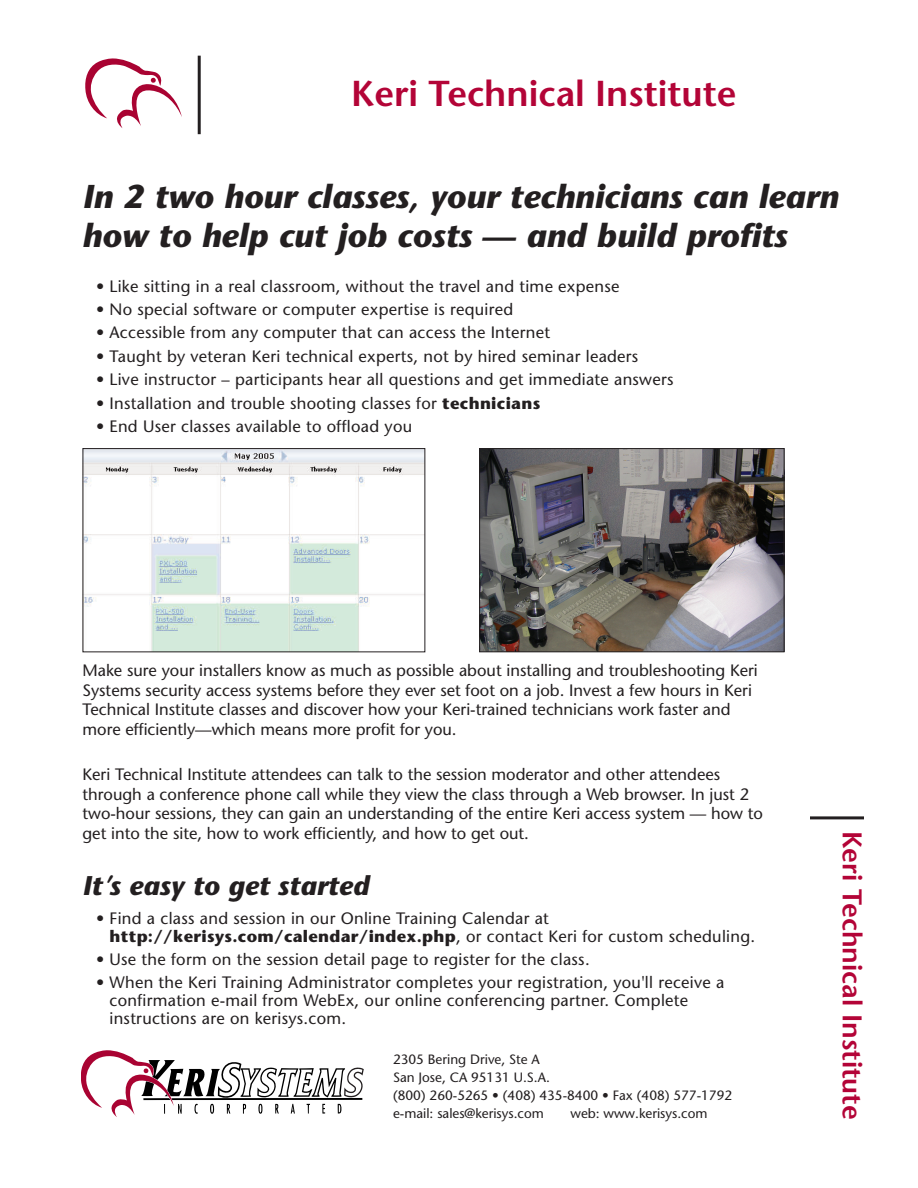
<style>
.page{position:relative;width:918px;height:1188px;background:#fff}
.page>*{position:absolute;margin:0;border:0;box-sizing:border-box;transform-origin:0 0}
.t1{font:600 36px "Stone Sans";color:#b30437}
.t2{font:italic 700 33px/39px "Stone Sans";color:#231f20}
.t3{font:600 27px "Stone Sans";color:#b30437}
.t4{font:italic 700 27px "Stone Sans";color:#231f20}
.t5{font:16.5px/19.5px "Stone Sans";letter-spacing:.015em;color:#231f20}
.t6{font:13.5px/18px "Stone Sans";color:#231f20}
.s1{font-weight:700}
</style>
<div class="page">
<svg style="left:85px;top:58px;width:97px;height:70px"></svg>
<svg style="left:81px;top:1050px;width:283px;height:67px"></svg>
<hr style="left:198px;top:56px;width:3px;height:78px;background:#231f20">
<hr style="left:810px;top:816px;width:54px;height:3px;background:#231f20">
<img style="left:85px;top:450px;width:338px;height:200px">
<div style="left:83px;top:448px;width:342px;height:204px;border:1px solid #231f20"></div>
<img style="left:481px;top:450px;width:301px;height:200px">
<div style="left:479px;top:448px;width:305px;height:204px;border:1px solid #231f20"></div>
<h1 class="t1" style="left:351px;top:79px;width:387px">Keri Technical Institute</h1>
<h2 class="t2" style="left:82px;top:180px;width:758px">In 2 two hour classes, your technicians can learn how to help cut job costs — and build profits</h2>
<p class="t5" style="left:96px;top:278px;width:525px">• Like sitting in a real classroom, without the travel and time expense</p>
<p class="t5" style="left:96px;top:301px;width:419px">• No special software or computer expertise is required</p>
<p class="t5" style="left:96px;top:325px;width:456px">• Accessible from any computer that can access the Internet</p>
<p class="t5" style="left:96px;top:348px;width:544px">• Taught by veteran Keri technical experts, not by hired seminar leaders</p>
<p class="t5" style="left:96px;top:371px;width:579px">• Live instructor – participants hear all questions and get immediate answers</p>
<p class="t5" style="left:96px;top:395px;width:446px">• Installation and trouble shooting classes for <span class="s1">technicians</span></p>
<p class="t5" style="left:96px;top:418px;width:318px">• End User classes available to offload you</p>
<p class="t5" style="left:82px;top:663px;width:677px">Make sure your installers know as much as possible about installing and troubleshooting Keri Systems security access systems before they ever set foot on a job. Invest a few hours in Keri Technical Institute classes and discover how your Keri-trained technicians work faster and more efficiently—which means more profit for you.</p>
<p class="t5" style="left:82px;top:767px;width:682px">Keri Technical Institute attendees can talk to the session moderator and other attendees through a conference phone call while they view the class through a Web browser. In just 2 two-hour sessions, they can gain an understanding of the entire Keri access system — how to get into the site, how to work efficiently, and how to get out.</p>
<h3 class="t4" style="left:82px;top:875px;width:288px">It’s easy to get started</h3>
<p class="t5" style="left:110px;top:911px;width:647px;line-height:18px;text-indent:-14px">• Find a class and session in our Online Training Calendar at <span class="s1">http://kerisys.com/calendar/index.php</span>, or contact Keri for custom scheduling.</p>
<p class="t5" style="left:96px;top:951px;width:495px">• Use the form on the session detail page to register for the class.</p>
<p class="t5" style="left:110px;top:975px;width:616px;line-height:18px;text-indent:-13px">• When the Keri Training Administrator completes your registration, you'll receive a confirmation e-mail from WebEx, our online conferencing partner. Complete instructions are on kerisys.com.</p>
<p class="t6" style="left:393px;top:1052px;width:341px">2305 Bering Drive, Ste A<br>San Jose, CA 95131 U.S.A.<br>(800) 260-5265 • (408) 435-8400 • Fax (408) 577-1792 e-mail: sales@kerisys.com</p>
<p class="t6" style="left:570px;top:1106px;width:139px">web: www.kerisys.com</p>
<h3 class="t3" style="left:863px;top:831px;width:290px;rotate:90deg">Keri Technical Institute</h3>
</div>
